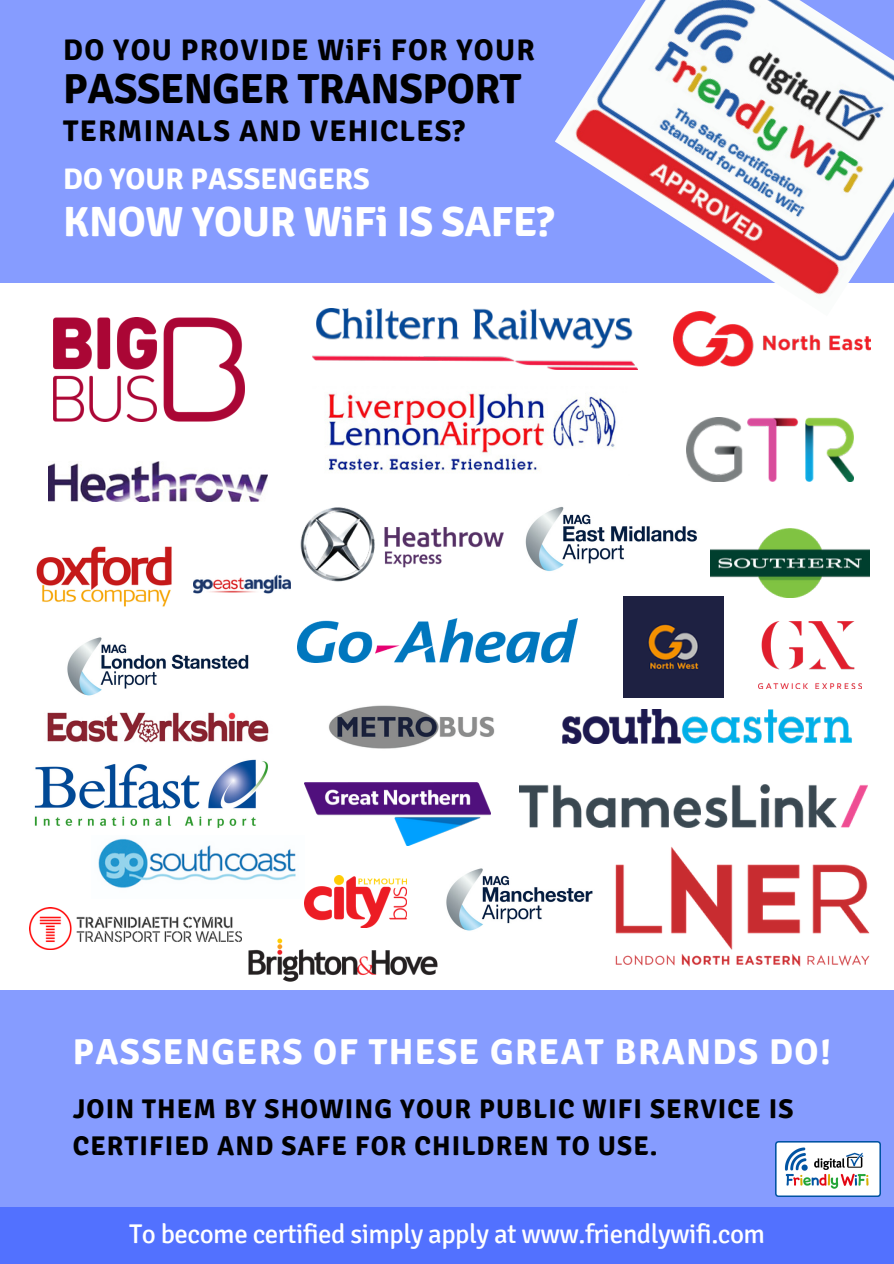
<style>
.page{position:relative;width:894px;height:1264px;background:#fff}
.page>*{position:absolute;margin:0;border:0;box-sizing:border-box;transform-origin:0 0}
.t1{font:700 42px "Signika";letter-spacing:-.01em;color:#fff}
.t2{font:700 42px "Signika";letter-spacing:-.01em;color:#000}
.t3{font:700 36px "Signika";letter-spacing:.04em;color:#fff}
.t4{font:700 29.85px "Signika";letter-spacing:.04em;color:#000}
.t5{font:700 29.85px "Signika";color:#fff}
.t6{font:700 27px/37.2px "Signika";letter-spacing:.04em;color:#000}
.t7{font:27px "Signika";letter-spacing:-.02em;color:#fff}
</style>
<div class="page">
<div style="left:0;top:0;width:893px;height:282px;background:#869cff"></div>
<img style="left:554px;top:0;width:339px;height:312px">
<svg style="left:0;top:990px;width:893px;height:273px;background:#7b92fe"></svg>
<img style="left:775px;top:1141px;width:105px;height:55px">
<img style="left:327px;top:392px;width:289px;height:79px">
<img style="left:48px;top:461px;width:219px;height:40px">
<img style="left:297px;top:618px;width:280px;height:44px">
<img style="left:300px;top:507px;width:204px;height:75px">
<img style="left:34px;top:759px;width:234px;height:69px">
<img style="left:67px;top:637px;width:182px;height:59px">
<img style="left:525px;top:506px;width:172px;height:65px">
<img style="left:446px;top:868px;width:147px;height:63px">
<img style="left:615px;top:847px;width:255px;height:120px">
<img style="left:30px;top:907px;width:211px;height:42px">
<img style="left:312px;top:309px;width:325px;height:61px">
<img style="left:54px;top:317px;width:190px;height:105px">
<img style="left:686px;top:417px;width:167px;height:64px">
<img style="left:710px;top:528px;width:159px;height:69px">
<img style="left:562px;top:710px;width:290px;height:33px">
<img style="left:36px;top:546px;width:136px;height:61px">
<img style="left:328px;top:705px;width:167px;height:44px">
<img style="left:304px;top:782px;width:186px;height:63px">
<img style="left:519px;top:784px;width:348px;height:43px">
<img style="left:623px;top:597px;width:100px;height:100px">
<img style="left:193px;top:574px;width:97px;height:20px">
<img style="left:98px;top:835px;width:207px;height:53px">
<img style="left:673px;top:312px;width:197px;height:55px">
<img style="left:47px;top:712px;width:222px;height:31px">
<img style="left:248px;top:938px;width:189px;height:43px">
<img style="left:304px;top:875px;width:103px;height:53px">
<img style="left:758px;top:621px;width:102px;height:67px">
<p class="t4" style="left:63px;top:32px;width:473px">DO YOU PROVIDE WiFi FOR YOUR</p>
<h1 class="t2" style="left:63px;top:63px;width:459px">PASSENGER TRANSPORT</h1>
<p class="t4" style="left:63px;top:113px;width:403px">TERMINALS AND VEHICLES?</p>
<p class="t5" style="left:63px;top:161px;width:308px">DO YOUR PASSENGERS</p>
<h1 class="t1" style="left:63px;top:197px;width:492px">KNOW YOUR WiFi IS SAFE?</h1>
<h2 class="t3" style="left:73px;top:1030px;width:759px">PASSENGERS OF THESE GREAT BRANDS DO!</h2>
<p class="t6" style="left:73px;top:1090px;width:722px">JOIN THEM BY SHOWING YOUR PUBLIC WIFI SERVICE IS<br>CERTIFIED AND SAFE FOR CHILDREN TO USE.</p>
<p class="t7" style="left:129px;top:1217px;width:637px">To become certified simply apply at www.friendlywifi.com</p>
</div>
